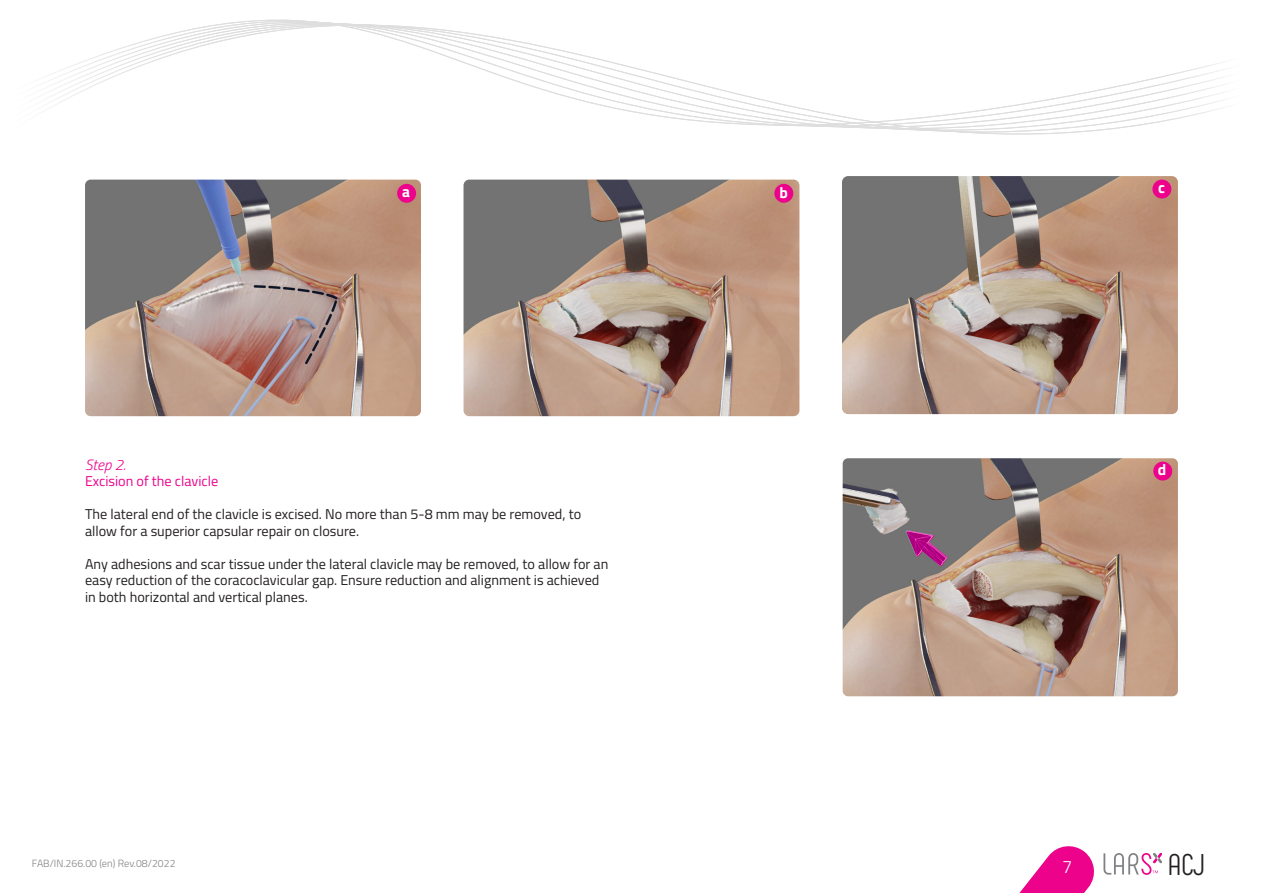
<style>
.page{position:relative;width:1263px;height:893px;background:#fff}
.page>*{position:absolute;margin:0;border:0;box-sizing:border-box;transform-origin:0 0}
.t1{font:30px "Phenomena";color:#231f20}
.t2{font:300 18px "Titillium";color:#fff}
.Référence_Tech__Opér{font:700 15.45px "Titillium";color:#fff}
.PCL_Step{font:italic 300 15px "Titillium";color:#ed028c}
.PCL_texte{font:14.25px/16.5px "Titillium";color:#231f20}
.Texte_rouge_sous_Ste{font:14.25px "Titillium";color:#ed028c}
.t3{font:300 10.5px "Titillium";color:#808285}
</style>
<div class="page">
<svg style="left:1019px;top:846px;width:75px;height:47px"></svg>
<svg style="left:1103px;top:853px;width:59px;height:22px"></svg>
<svg style="left:49px;top:19px;width:1175px;height:116px"></svg>
<img style="left:843px;top:458px;width:335px;height:238px">
<svg style="left:906px;top:530px;width:42px;height:36px;background:#93497e"></svg>
<img style="left:85px;top:180px;width:336px;height:236px">
<img style="left:463px;top:180px;width:336px;height:236px">
<img style="left:842px;top:176px;width:336px;height:238px">
<div style="left:397px;top:184px;width:19px;height:19px;background:#ed028c;border-radius:50%"></div>
<div style="left:774px;top:184px;width:19px;height:19px;background:#ed028c;border-radius:50%"></div>
<div style="left:1152px;top:180px;width:19px;height:19px;background:#ed028c;border-radius:50%"></div>
<div style="left:1153px;top:462px;width:19px;height:19px;background:#ed028c;border-radius:50%"></div>
<p class="Référence_Tech__Opér" style="left:402px;top:180px;width:9px">a</p>
<p class="Référence_Tech__Opér" style="left:779px;top:181px;width:10px">b</p>
<p class="Référence_Tech__Opér" style="left:1158px;top:176px;width:8px">c</p>
<p class="PCL_Step" style="left:85px;top:453px;width:42px">Step 2.</p>
<p class="Texte_rouge_sous_Ste" style="left:85px;top:471px;width:135px">Excision of the clavicle</p>
<p class="PCL_texte" style="left:85px;top:505px;width:498px">The lateral end of the clavicle is excised. No more than 5-8 mm may be removed, to allow for a superior capsular repair on closure.</p>
<p class="PCL_texte" style="left:85px;top:555px;width:525px">Any adhesions and scar tissue under the lateral clavicle may be removed, to allow for an easy reduction of the coracoclavicular gap. Ensure reduction and alignment is achieved in both horizontal and vertical planes.</p>
<p class="t3" style="left:32px;top:855px;width:145px">FAB/IN.266.00 (en) Rev.08/2022</p>
<p class="Référence_Tech__Opér" style="left:1158px;top:458px;width:10px">d</p>
<p class="t2" style="left:1062px;top:854px;width:12px">7</p>
<h1 class="t1" style="left:1168px;top:847px;width:39px">ACJ</h1>
</div>
